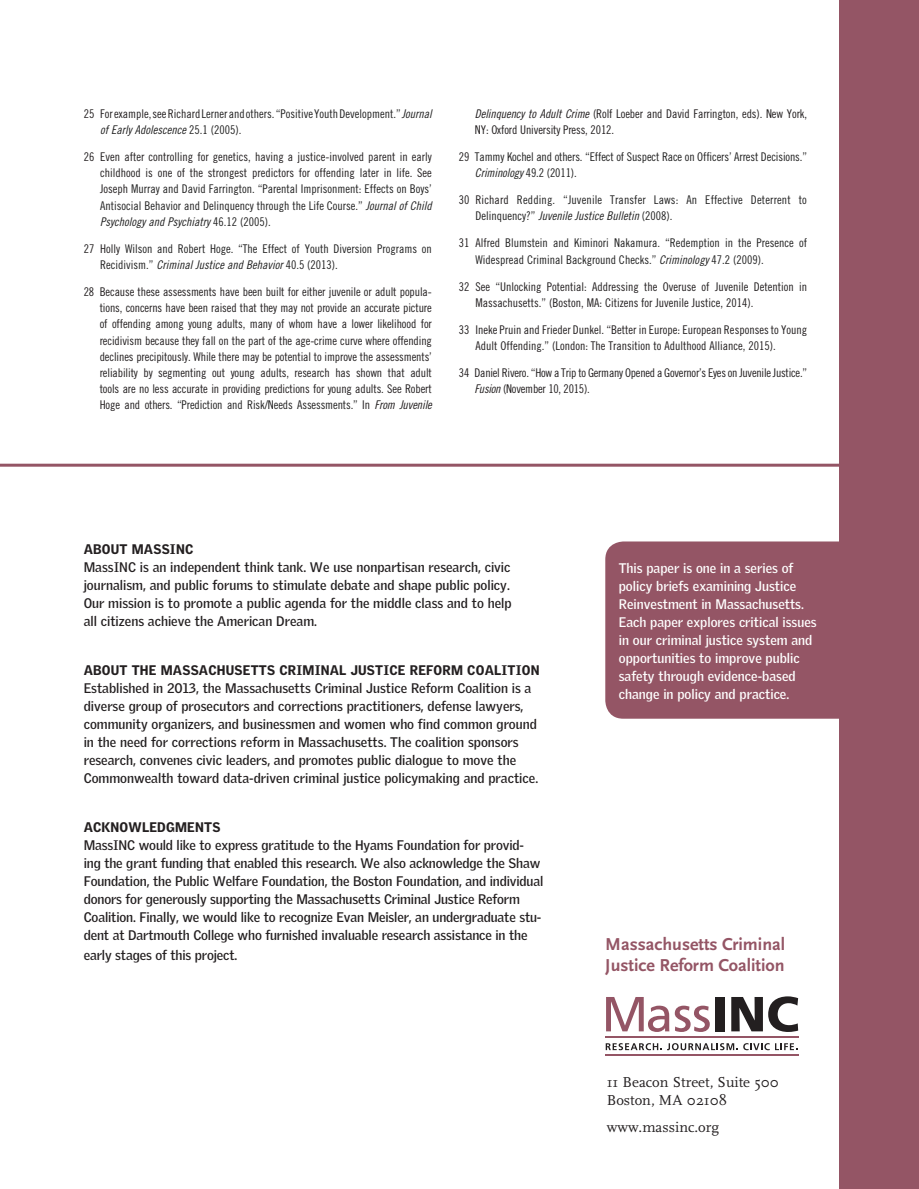
<style>
.page{position:relative;width:919px;height:1189px;background:#fff}
.page>*{position:absolute;margin:0;border:0;box-sizing:border-box;transform-origin:0 0}
.t1{font:700 18px/21px "Scala Sans";color:#945565}
.t2{font:15px "Scala";color:#231f20}
.sidebar_head{font:700 13.5px/18px "Griffith Gothic";letter-spacing:-.01em;color:#231f20}
.sidebar_text{font:700 13.5px/18px "Griffith Gothic";color:#231f20}
.sidebar_text-2{font:700 13.5px/18px "Griffith Gothic";color:#fff}
.final_body_copy{font:12px/16.2px "Trade Gothic Cond Eighteen";color:#231f20}
.final_body_copy-2{font:12px/16.2px "Trade Gothic Cond Eighteen";color:#222}
.final_body_copy-3{font:12px/16.2px "Trade Gothic Cond Eighteen";letter-spacing:-.02em;color:#231f20}
.s1{color:#231f20}
.s2{font-family:"Trade Gothic Cond Eighteen Obl"}
.s3{color:#222}
.s4{font-family:"Trade Gothic Cond Eighteen Obl";color:#222}
.s5{font-weight:900}
</style>
<div class="page">
<svg style="left:606px;top:997px;width:103px;height:34px"></svg>
<div style="left:714px;top:996px;width:10px;height:35px;background:#231f20"></div>
<svg style="left:731px;top:996px;width:66px;height:35px"></svg>
<hr style="left:605px;top:1036px;width:193px;height:2px;background:#945565">
<svg style="left:605px;top:1043px;width:132px;height:7px"></svg>
<svg style="left:743px;top:1043px;width:54px;height:7px"></svg>
<hr style="left:605px;top:1054px;width:193px;height:1px;background:#945565">
<div style="left:838px;top:0;width:80px;height:1188px;background:#945565"></div>
<div style="left:605px;top:541px;width:260px;height:177px;background:#945565;border-radius:18px"></div>
<hr style="left:0;top:463px;width:918px;height:3px;background:#945565">
<p class="final_body_copy-2" style="left:100px;top:105px;width:333px;text-indent:-17px"><span class="s1">25 For example, see Richard</span> Lerner and others. “Positive Youth Development.”<span class="s2">Journal of Early Adolescence</span> 25.1 (2005).</p>
<p class="final_body_copy" style="left:100px;top:148px;width:333px;text-align:justify;text-indent:-17px">26 Even after controlling for genetics, having a justice-involved parent in early childhood is one of the strongest predictors for offending later in life. See Joseph <span class="s3">Murray and David Farrington. “Parental Imprisonment: Effects on Boys’ Antisocial Behavior and Delinquency through the Life‐Course.”</span> <span class="s4">Journal of Child Psychology and Psychiatry</span> <span class="s3">46.12 (2005).</span></p>
<p class="final_body_copy-2" style="left:100px;top:240px;width:333px;text-indent:-17px"><span class="s1">27 Holly</span> Wilson and Robert Hoge. “The Effect of Youth Diversion Programs on<br>Recidivism.” <span class="s2">Criminal Justice and Behavior</span> 40.5 (2013).</p>
<p class="final_body_copy" style="left:100px;top:283px;width:333px;text-align:justify;text-indent:-16px">28 Because these assessments have been built for either juvenile or adult popula&shy;tions, concerns have been raised that they may not provide an accurate picture of offending among young adults, many of whom have a lower likelihood for recidivism because they fall on the part of the age-crime curve where offending declines precipitously. While there may be potential to improve the assessments’ reliability by segmenting out young adults, research has shown that adult tools are no less accurate in providing predictions for young adults. See Robert Hoge and others. <span class="s3">“Prediction and Risk/Needs Assessments.”</span> In <span class="s2">From Juvenile</span></p>
<p class="final_body_copy" style="left:474px;top:105px;width:333px"><span class="s2">Delinquency to Adult Crime</span> (Rolf Loeber and David Farrington, eds). New York,<br>NY: Oxford University Press, 2012.</p>
<p class="final_body_copy-2" style="left:474px;top:148px;width:333px;text-indent:-16px"><span class="s1">29</span> Tammy Kochel and others. “Effect of Suspect Race on Officers’ Arrest Decisions.”<br><span class="s2">Criminology</span> 49.2 (2011).</p>
<p class="final_body_copy-2" style="left:475px;top:191px;width:333px;text-indent:-17px"><span class="s1">30 Richard</span> Redding. “Juvenile Transfer Laws: An Effective Deterrent to<br>Delinquency?” <span class="s2">Juvenile Justice Bulletin</span> (2008).</p>
<p class="final_body_copy-2" style="left:475px;top:235px;width:333px;text-indent:-17px"><span class="s1">31 Alfred</span> Blumstein and Kiminori Nakamura. “Redemption in the Presence of<br>Widespread Criminal Background Checks.” <span class="s2">Criminology</span> 47.2 (2009).</p>
<p class="final_body_copy" style="left:475px;top:278px;width:333px;text-indent:-17px">32 See “Unlocking Potential: Addressing the Overuse of Juvenile Detention in<br>Massachusetts.” (Boston, MA: Citizens for Juvenile Justice, 2014).</p>
<p class="final_body_copy" style="left:475px;top:321px;width:333px;text-indent:-17px">33 Ineke Pruin and Frieder Dunkel. “Better in Europe: European Responses to Young<br>Adult Offending.” (London: The Transition to Adulthood Alliance, 2015).</p>
<p class="final_body_copy-3" style="left:474px;top:364px;width:334px;text-indent:-16px">34 Daniel Rivero. “How a Trip to Germany Opened a Governor’s Eyes on Juvenile Justice.”<br><span class="s2">Fusion</span> (November 10, 2015).</p>
<p class="sidebar_head" style="left:84px;top:539px;width:429px"><span class="s5">ABOUT MASSINC<br></span>MassINC is an independent think tank. We use nonpartisan research, civic journalism, and public forums to stimulate debate and shape public policy.<br>Our mission is to promote a public agenda for the middle class and to help all citizens achieve the American Dream.</p>
<p class="sidebar_text" style="left:84px;top:660px;width:457px"><span class="s5">ABOUT THE MASSACHUSETTS CRIMINAL JUSTICE REFORM COALITION </span>Established in 2013, the Massachusetts Criminal Justice Reform Coalition is a diverse group of prosecutors and corrections practitioners, defense lawyers, community organizers, and businessmen and women who find common ground in the need for corrections reform in Massachusetts. The coalition sponsors research, convenes civic leaders, and promotes public dialogue to move the Commonwealth toward data-driven criminal justice policymaking and practice.</p>
<p class="sidebar_head" style="left:84px;top:818px;width:461px"><span class="s5">ACKNOWLEDGMENTS<br></span>MassINC would like to express gratitude to the Hyams Foundation for provid&shy;ing the grant funding that enabled this research. We also acknowledge the Shaw Foundation, the Public Welfare Foundation, the Boston Foundation, and individual donors for generously supporting the Massachusetts Criminal Justice Reform Coalition. Finally, we would like to recognize Evan Meisler, an undergraduate stu&shy;dent at Dartmouth College who furnished invaluable research assistance in the</p>
<p class="sidebar_head" style="left:84px;top:945px;width:155px">early stages of this project.</p>
<p class="sidebar_text-2" style="left:618px;top:558px;width:199px">This paper is one in a series of policy briefs examining Justice<br>Reinvestment in Massachusetts.<br>Each paper explores critical issues in our criminal justice system and opportunities to improve public safety through evidence-based change in policy and practice.</p>
<p class="t1" style="left:605px;top:934px;width:181px">Massachusetts Criminal<br>Justice Reform Coalition</p>
<p class="t2" style="left:606px;top:1073px;width:173px">11 Beacon Street, Suite 500</p>
<p class="t2" style="left:606px;top:1091px;width:122px">Boston, MA 02108</p>
<p class="t2" style="left:606px;top:1118px;width:114px">www.massinc.org</p>
</div>
